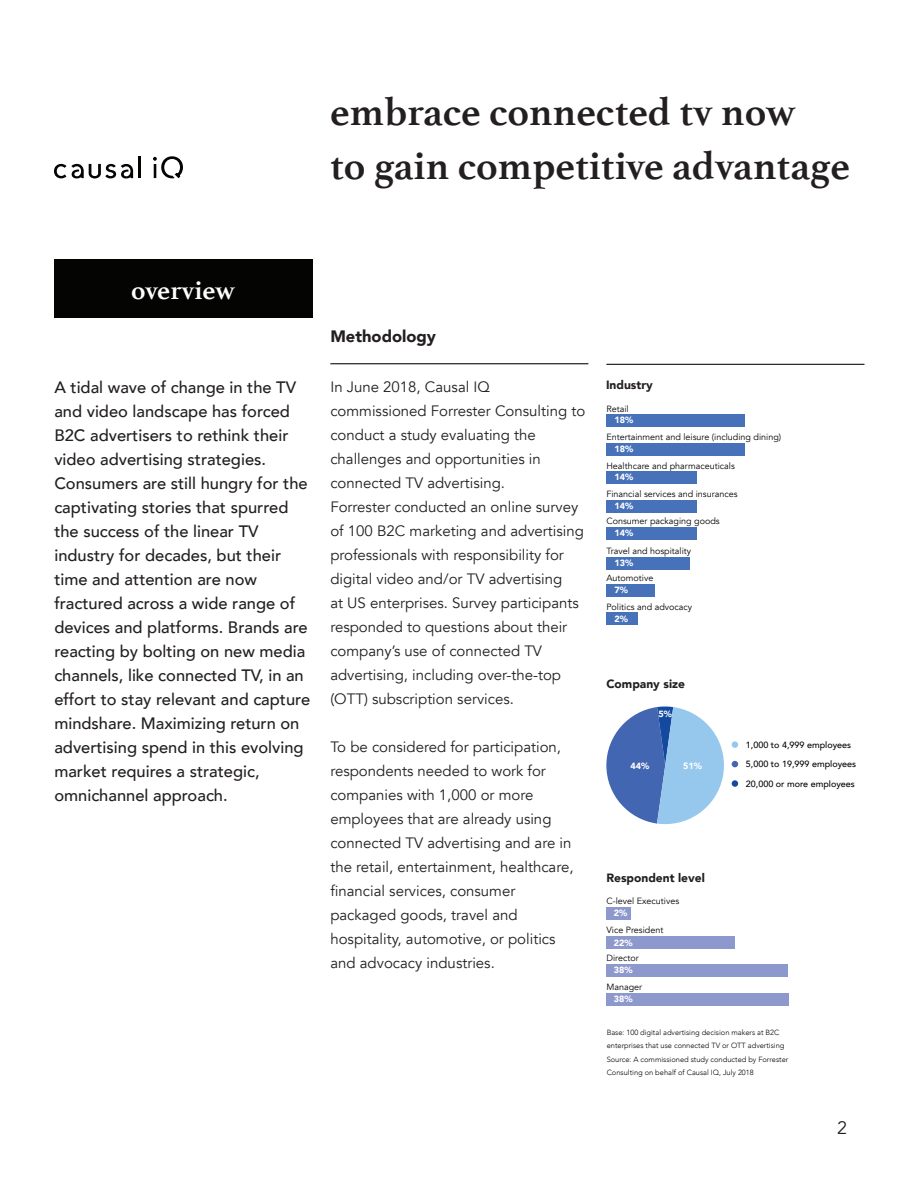
<style>
.page{position:relative;width:918px;height:1188px;background:#fff}
.page>*{position:absolute;margin:0;border:0;box-sizing:border-box;transform-origin:0 0}
.t1{font:700 40.5px/54px "Athelas";color:#231f20}
.t2{font:700 27px "Athelas";color:#fff}
.t3{font:18px "Avenir";color:#231f20}
.t4{font:500 16.5px/24px "Avenir";color:#231f20}
.t5{font:900 16.5px "Avenir";color:#231f20}
.t6{font:15px/24px "Avenir";color:#231f20}
.t7{font:900 12px "Avenir";color:#231f20}
.t8{font:9px "Avenir";color:#040503}
.t9{font:500 9px/19.5px "Avenir";color:#040503}
.t10{font:900 9px "Avenir";color:#fff}
.t11{font:300 7.5px/13.5px "Avenir";color:#040503}
</style>
<div class="page">
<hr style="left:138px;top:157px;width:3px;height:21px;background:#040503">
<svg style="left:153px;top:156px;width:30px;height:22px"></svg>
<svg style="left:54px;top:164px;width:79px;height:15px"></svg>
<div style="left:54px;top:259px;width:258px;height:58px;background:#040503"></div>
<hr style="left:330px;top:363px;width:258px;height:1px;background:#040503">
<hr style="left:606px;top:364px;width:258px;height:1px;background:#040503">
<div style="left:606px;top:414px;width:139px;height:13px;background:#4772b9"></div>
<div style="left:606px;top:443px;width:139px;height:12px;background:#4772b9"></div>
<div style="left:606px;top:471px;width:91px;height:13px;background:#4772b9"></div>
<div style="left:606px;top:500px;width:91px;height:13px;background:#4772b9"></div>
<div style="left:606px;top:527px;width:91px;height:13px;background:#4772b9"></div>
<div style="left:606px;top:557px;width:84px;height:13px;background:#4772b9"></div>
<div style="left:606px;top:584px;width:49px;height:13px;background:#4772b9"></div>
<div style="left:606px;top:613px;width:32px;height:12px;background:#4772b9"></div>
<svg style="left:606px;top:707px;width:118px;height:117px"></svg>
<div style="left:732px;top:741px;width:6px;height:7px;background:#95c8ec;border-radius:50%"></div>
<svg style="left:732px;top:761px;width:6px;height:6px"></svg>
<div style="left:732px;top:780px;width:6px;height:7px;background:#164a9d;border-radius:50%"></div>
<div style="left:606px;top:937px;width:129px;height:12px;background:#8d98cc"></div>
<div style="left:606px;top:907px;width:24px;height:13px;background:#8d98cc"></div>
<div style="left:606px;top:964px;width:182px;height:13px;background:#8d98cc"></div>
<div style="left:606px;top:993px;width:182px;height:13px;background:#8d98cc"></div>
<h2 class="t2" style="left:131px;top:269px;width:106px">overview</h2>
<h1 class="t1" style="left:330px;top:84px;width:521px">embrace connected tv now<br>to gain competitive advantage</h1>
<p class="t5" style="left:330px;top:322px;width:107px">Methodology</p>
<p class="t4" style="left:54px;top:375px;width:257px">A tidal wave of change in the TV and video landscape has forced<br>B2C advertisers to rethink their video advertising strategies.<br>Consumers are still hungry for the captivating stories that spurred the success of the linear TV industry for decades, but their time and attention are now fractured across a wide range of devices and platforms. Brands are reacting by bolting on new media channels, like connected TV, in an effort to stay relevant and capture mindshare. Maximizing return on advertising spend in this evolving market requires a strategic, omnichannel approach.</p>
<p class="t7" style="left:606px;top:375px;width:48px">Industry</p>
<p class="t6" style="left:330px;top:375px;width:256px">In June 2018, Causal IQ commissioned Forrester Consulting to conduct a study evaluating the challenges and opportunities in connected TV advertising.<br>Forrester conducted an online survey of 100 B2C marketing and advertising professionals with responsibility for digital video and/or TV advertising<br>at US enterprises. Survey participants responded to questions about their company’s use of connected TV advertising, including over-the-top (OTT) subscription services.</p>
<p class="t6" style="left:330px;top:735px;width:245px">To be considered for participation, respondents needed to work for companies with 1,000 or more employees that are already using connected TV advertising and are in the retail, entertainment, healthcare, financial services, consumer packaged goods, travel and hospitality, automotive, or politics and advocacy industries.</p>
<p class="t8" style="left:606px;top:403px;width:24px">Retail</p>
<p class="t8" style="left:606px;top:432px;width:176px">Entertainment and leisure (including dining)</p>
<p class="t8" style="left:606px;top:460px;width:130px">Healthcare and pharmaceuticals</p>
<p class="t8" style="left:606px;top:489px;width:133px">Financial services and insurances</p>
<p class="t8" style="left:606px;top:516px;width:115px">Consumer packaging goods</p>
<p class="t8" style="left:606px;top:546px;width:86px">Travel and hospitality</p>
<p class="t8" style="left:606px;top:573px;width:48px">Automotive</p>
<p class="t8" style="left:606px;top:601px;width:87px">Politics and advocacy</p>
<p class="t10" style="left:614px;top:412px;width:20px">18%</p>
<p class="t10" style="left:614px;top:441px;width:20px">18%</p>
<p class="t10" style="left:614px;top:470px;width:20px">14%</p>
<p class="t10" style="left:614px;top:498px;width:20px">14%</p>
<p class="t10" style="left:614px;top:525px;width:20px">14%</p>
<p class="t10" style="left:614px;top:555px;width:20px">13%</p>
<p class="t10" style="left:614px;top:582px;width:15px">7%</p>
<p class="t10" style="left:614px;top:611px;width:15px">2%</p>
<p class="t7" style="left:606px;top:673px;width:80px">Company size</p>
<p class="t10" style="left:658px;top:707px;width:15px">5%</p>
<p class="t9" style="left:746px;top:734px;width:112px">1,000 to 4,999 employees<br>5,000 to 19,999 employees<br>20,000 or more employees</p>
<p class="t10" style="left:630px;top:758px;width:20px">44%</p>
<p class="t10" style="left:683px;top:758px;width:20px">51%</p>
<p class="t7" style="left:606px;top:867px;width:100px">Respondent level</p>
<p class="t8" style="left:606px;top:896px;width:74px">C-level Executives</p>
<p class="t8" style="left:606px;top:924px;width:59px">Vice President</p>
<p class="t8" style="left:606px;top:953px;width:34px">Director</p>
<p class="t8" style="left:606px;top:981px;width:37px">Manager</p>
<p class="t10" style="left:614px;top:906px;width:15px">2%</p>
<p class="t10" style="left:614px;top:935px;width:20px">22%</p>
<p class="t10" style="left:614px;top:962px;width:20px">38%</p>
<p class="t10" style="left:614px;top:992px;width:20px">38%</p>
<p class="t11" style="left:607px;top:1025px;width:183px">Base: 100 digital advertising decision makers at B2C enterprises that use connected TV or OTT advertising Source: A commissioned study conducted by Forrester Consulting on behalf of Causal IQ, July 2018</p>
<p class="t3" style="left:837px;top:1117px;width:12px">2</p>
</div>
